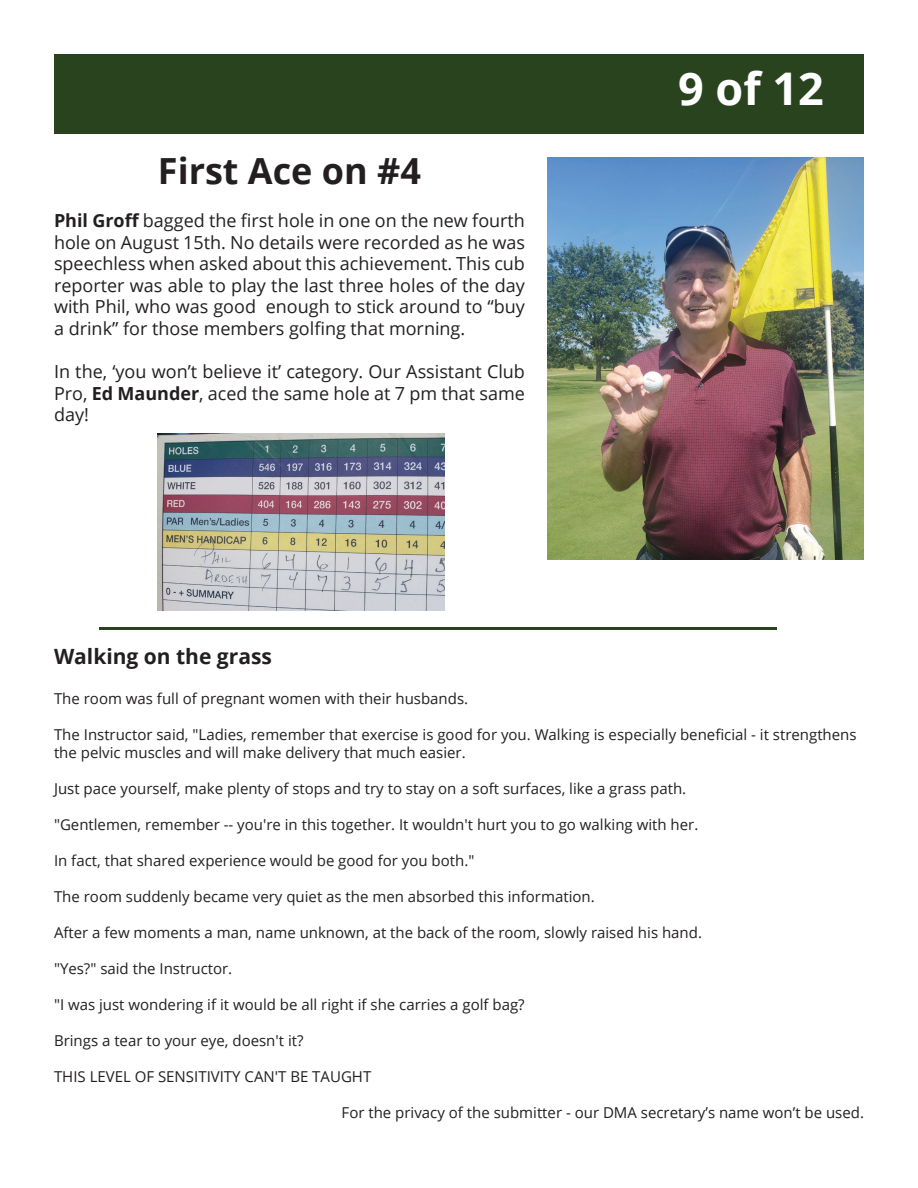
<style>
.page{position:relative;width:918px;height:1188px;background:#fff}
.page>*{position:absolute;margin:0;border:0;box-sizing:border-box;transform-origin:0 0}
.t1{font:700 45px "Open Sans";color:#fff}
.t2{font:700 36px "Open Sans";color:#231f20}
.t3{font:700 21px "Open Sans";color:#231f20}
.t4{font:18px/21.6px "Open Sans";color:#231f20;text-align:justify}
.t5{font:15px/18px "Open Sans";color:#231f20}
.s1{font-weight:700}
</style>
<div class="page">
<div style="left:54px;top:54px;width:810px;height:79px;background:#29431e"></div>
<hr style="left:99px;top:627px;width:678px;height:3px;background:#29431e">
<img style="left:548px;top:157px;width:316px;height:402px">
<img style="left:158px;top:434px;width:287px;height:177px">
<h2 class="t2" style="left:158px;top:145px;width:265px">First Ace on #4</h2>
<p class="t4" style="left:54px;top:209px;width:473px"><span class="s1">Phil Groff</span> bagged the first hole in one on the new fourth hole on August 15th. No details were recorded as he was speechless when asked about this achievement. This cub reporter was able to play the last three holes of the day with Phil, who was good enough to stick around to “buy a drink” for those members golfing that morning.</p>
<p class="t4" style="left:54px;top:360px;width:473px">In the, ‘you won’t believe it’ category. Our Assistant Club Pro, <span class="s1">Ed Maunder</span>, aced the same hole at 7 pm that same day!</p>
<h1 class="t1" style="left:678px;top:57px;width:147px">9 of 12</h1>
<h3 class="t3" style="left:54px;top:642px;width:219px">Walking on the grass</h3>
<p class="t5" style="left:54px;top:689px;width:416px">The room was full of pregnant women with their husbands.</p>
<p class="t5" style="left:54px;top:725px;width:804px">The Instructor said, "Ladies, remember that exercise is good for you. Walking is especially beneficial - it strengthens the pelvic muscles and will make delivery that much easier.</p>
<p class="t5" style="left:54px;top:779px;width:634px">Just pace yourself, make plenty of stops and try to stay on a soft surfaces, like a grass path.</p>
<p class="t5" style="left:54px;top:815px;width:646px">"Gentlemen, remember -- you're in this together. It wouldn't hurt you to go walking with her.</p>
<p class="t5" style="left:54px;top:851px;width:422px">In fact, that shared experience would be good for you both."</p>
<p class="t5" style="left:54px;top:887px;width:542px">The room suddenly became very quiet as the men absorbed this information.</p>
<p class="t5" style="left:54px;top:923px;width:649px">After a few moments a man, name unknown, at the back of the room, slowly raised his hand.</p>
<p class="t5" style="left:54px;top:959px;width:180px">"Yes?" said the Instructor.</p>
<p class="t5" style="left:54px;top:995px;width:472px">"I was just wondering if it would be all right if she carries a golf bag?</p>
<p class="t5" style="left:54px;top:1031px;width:251px">Brings a tear to your eye, doesn't it?</p>
<p class="t5" style="left:54px;top:1067px;width:319px">THIS LEVEL OF SENSITIVITY CAN'T BE TAUGHT</p>
<p class="t5" style="left:342px;top:1103px;width:524px">For the privacy of the submitter - our DMA secretary’s name won’t be used.</p>
</div>
